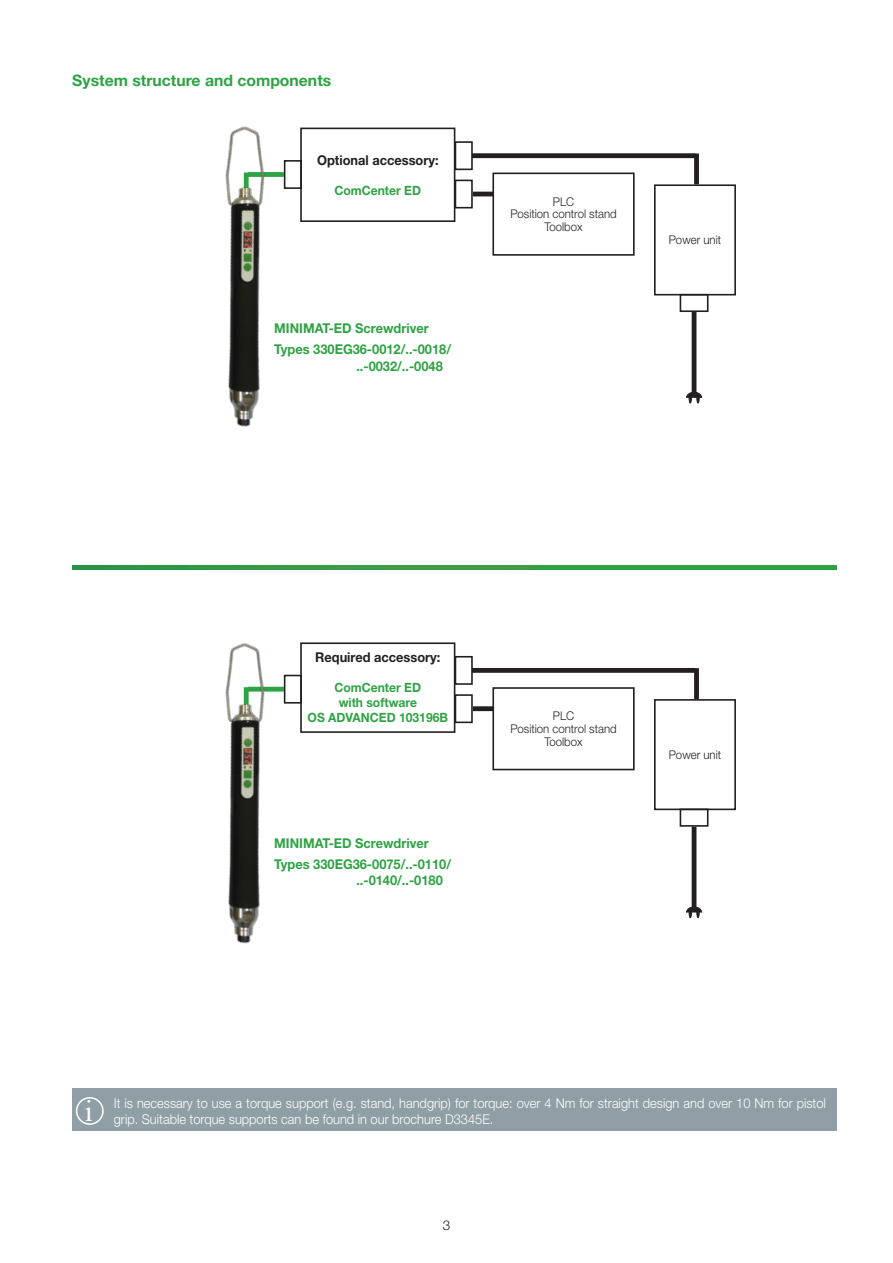
<style>
.page{position:relative;width:893px;height:1263px;background:#fff}
.page>*{position:absolute;margin:0;border:0;box-sizing:border-box;transform-origin:0 0}
.Normal_9_Pkt{font:30px "Times New Roman";color:#fff;scale:.95 1}
.ÜS_12_Pkt_hf{font:700 15.75px "Helvetica Neue LT Std";color:#2da343}
.Normal_9_Pkt-2{font:300 13.5px "Helvetica Neue LT Std";color:#fff;scale:.95 1}
.Tabelle_8_Pkt_hf_95{font:700 13.5px "Helvetica Neue LT Std";color:#2da343;scale:.95 1}
.Normal_9_Pkt-3{font:700 13.5px "Helvetica Neue LT Std";color:#231f20;scale:.95 1}
.t1{font:300 13.5px "Helvetica Neue LT Std";color:#231f20}
.Normal_9_Pkt-4{font:700 12.75px "Helvetica Neue LT Std";color:#2da343;scale:.95 1}
.Normal_9_Pkt-5{font:300 12px "Helvetica Neue LT Std";color:#231f20;scale:.95 1}
</style>
<div class="page">
<hr style="left:72px;top:566px;width:765px;height:4px;background:#2da343">
<img style="left:72px;top:566px;width:464px;height:4px">
<div style="left:72px;top:1089px;width:765px;height:42px;background:#909ea6"></div>
<div style="left:76px;top:1097px;width:28px;height:28px;border:2px solid #fff;border-radius:50%"></div>
<div style="left:300px;top:128px;width:155px;height:94px;border:2px solid #231f20"></div>
<div style="left:654px;top:184px;width:82px;height:111px;border:2px solid #231f20"></div>
<div style="left:680px;top:294px;width:28px;height:18px;border:2px solid #231f20"></div>
<hr style="left:692px;top:312px;width:4px;height:80px;background:#231f20">
<svg style="left:686px;top:391px;width:17px;height:13px"></svg>
<div style="left:455px;top:141px;width:18px;height:29px;border:2px solid #231f20"></div>
<div style="left:455px;top:180px;width:18px;height:28px;border:2px solid #231f20"></div>
<div style="left:694px;top:153px;width:5px;height:31px;background:#231f20"></div>
<div style="left:472px;top:153px;width:223px;height:5px;background:#231f20"></div>
<hr style="left:473px;top:192px;width:20px;height:4px;background:#231f20">
<div style="left:492px;top:173px;width:143px;height:83px;border:2px solid #231f20"></div>
<div style="left:300px;top:642px;width:155px;height:91px;border:2px solid #231f20"></div>
<div style="left:654px;top:699px;width:82px;height:111px;border:2px solid #231f20"></div>
<div style="left:680px;top:808px;width:28px;height:19px;border:2px solid #231f20"></div>
<hr style="left:692px;top:827px;width:4px;height:80px;background:#231f20">
<svg style="left:686px;top:906px;width:17px;height:12px"></svg>
<div style="left:455px;top:656px;width:18px;height:29px;border:2px solid #231f20"></div>
<div style="left:455px;top:694px;width:18px;height:29px;border:2px solid #231f20"></div>
<div style="left:694px;top:668px;width:5px;height:31px;background:#231f20"></div>
<div style="left:472px;top:668px;width:223px;height:5px;background:#231f20"></div>
<div style="left:473px;top:706px;width:20px;height:5px;background:#231f20"></div>
<div style="left:492px;top:687px;width:143px;height:83px;border:2px solid #231f20"></div>
<img style="left:225px;top:126px;width:223px;height:301px">
<img style="left:225px;top:642px;width:223px;height:302px">
<p class="ÜS_12_Pkt_hf" style="left:72px;top:70px;width:261px">System structure and components</p>
<p class="Normal_9_Pkt-3" style="left:317px;top:151px;width:129px">Optional accessory:</p>
<p class="Normal_9_Pkt-4" style="left:334px;top:182px;width:93px">ComCenter ED</p>
<p class="Tabelle_8_Pkt_hf_95" style="left:274px;top:320px;width:164px">MINIMAT-ED Screwdriver</p>
<p class="Tabelle_8_Pkt_hf_95" style="left:274px;top:341px;width:188px">Types 330EG36-0012/..-0018/</p>
<p class="Tabelle_8_Pkt_hf_95" style="left:356px;top:357px;width:93px">..-0032/..-0048</p>
<p class="Normal_9_Pkt-5" style="left:553px;top:194px;width:24px">PLC</p>
<p class="Normal_9_Pkt-5" style="left:510px;top:207px;width:114px">Position control stand</p>
<p class="Normal_9_Pkt-5" style="left:544px;top:220px;width:42px">Toolbox</p>
<p class="Normal_9_Pkt-5" style="left:669px;top:233px;width:57px">Power unit</p>
<p class="Normal_9_Pkt-3" style="left:315px;top:649px;width:133px">Required accessory:</p>
<p class="Normal_9_Pkt-4" style="left:334px;top:680px;width:93px">ComCenter ED</p>
<p class="Normal_9_Pkt-4" style="left:339px;top:695px;width:84px">with software</p>
<p class="Normal_9_Pkt-4" style="left:308px;top:710px;width:149px">OS ADVANCED 103196B</p>
<p class="Tabelle_8_Pkt_hf_95" style="left:274px;top:835px;width:164px">MINIMAT-ED Screwdriver</p>
<p class="Tabelle_8_Pkt_hf_95" style="left:274px;top:856px;width:188px">Types 330EG36-0075/..-0110/</p>
<p class="Tabelle_8_Pkt_hf_95" style="left:356px;top:872px;width:93px">..-0140/..-0180</p>
<p class="Normal_9_Pkt-5" style="left:553px;top:709px;width:24px">PLC</p>
<p class="Normal_9_Pkt-5" style="left:510px;top:721px;width:114px">Position control stand</p>
<p class="Normal_9_Pkt-5" style="left:544px;top:734px;width:42px">Toolbox</p>
<p class="Normal_9_Pkt-5" style="left:669px;top:747px;width:57px">Power unit</p>
<p class="Normal_9_Pkt" style="left:85px;top:1090px;width:10px">i</p>
<p class="Normal_9_Pkt-2" style="left:114px;top:1095px;width:751px">It is necessary to use a torque support (e.g. stand, handgrip) for torque: over 4 Nm for straight design and over 10 Nm for pistol</p>
<p class="Normal_9_Pkt-2" style="left:114px;top:1111px;width:401px">grip. Suitable torque supports can be found in our brochure D3345E.</p>
<p class="t1" style="left:443px;top:1217px;width:9px">3</p>
</div>
